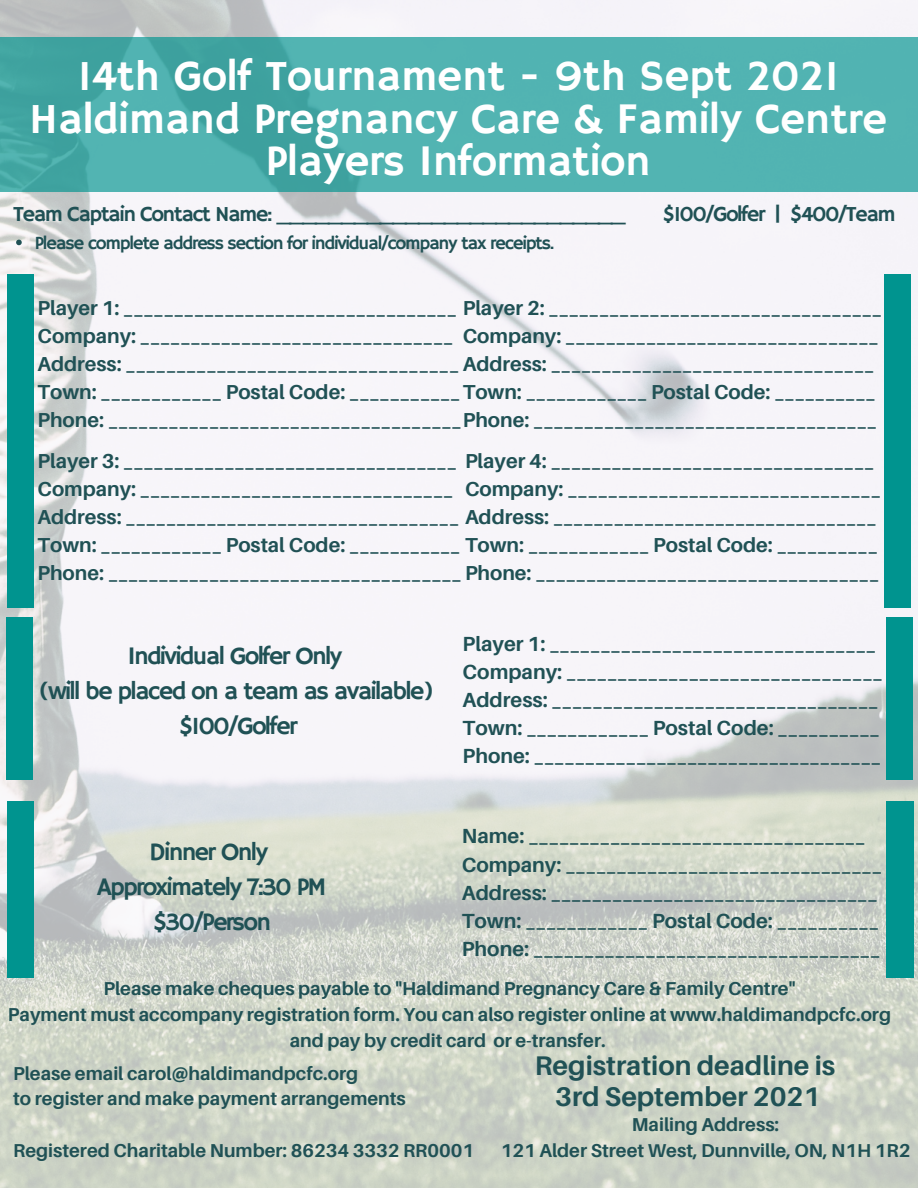
<style>
.page{position:relative;width:918px;height:1188px;background:#fff}
.page>*{position:absolute;margin:0;border:0;box-sizing:border-box;transform-origin:0 0}
.t1{font:43.65px "Hammersmith One";letter-spacing:-.01em;color:#fff}
.t2{font:700 27px "Aileron";color:#205155}
.t3{font:25.2px "Hammersmith One";letter-spacing:-.07em;color:#205155}
.t4{font:21.75px "Hammersmith One";letter-spacing:-.07em;color:#205155}
.t5{font:700 20.4px/28.2px "Aileron";color:#205155}
.t6{font:700 20.25px/28.2px "Aileron";color:#205155}
.t7{font:700 18.75px/25.8px "Aileron";color:#205155;text-align:center}
.t8{font:18.75px "Hammersmith One";letter-spacing:-.07em;color:#205155}
</style>
<div class="page">
<img style="left:0;top:0;width:918px;height:1188px">
<div style="left:0;top:38px;width:918px;height:154px;background:linear-gradient(to right,#45a8a6,#55b7b6)"></div>
<svg style="left:16px;top:240px;width:6px;height:5px"></svg>
<div style="left:885px;top:275px;width:26px;height:333px;background:#00948f"></div>
<div style="left:7px;top:275px;width:27px;height:333px;background:#00948f"></div>
<div style="left:886px;top:617px;width:26px;height:162px;background:#00948f"></div>
<div style="left:7px;top:617px;width:26px;height:162px;background:#00948f"></div>
<div style="left:887px;top:801px;width:26px;height:177px;background:#00948f"></div>
<div style="left:7px;top:801px;width:27px;height:177px;background:#00948f"></div>
<p class="t1" style="left:77px;top:51px;width:763px">14th Golf Tournament - 9th Sept 2021</p>
<p class="t1" style="left:29px;top:93px;width:860px">Haldimand Pregnancy Care &amp; Family Centre</p>
<p class="t1" style="left:266px;top:136px;width:386px">Players Information</p>
<p class="t4" style="left:13px;top:201px;width:614px">Team Captain Contact Name: ___________________________</p>
<p class="t4" style="left:663px;top:201px;width:235px">$100/Golfer | $400/Team</p>
<p class="t8" style="left:35px;top:232px;width:521px">Please complete address section for individual/company tax receipts.</p>
<p class="t6" style="left:37px;top:293px;width:846px">Player 1: _________________________________ Player 2: _________________________________</p>
<p class="t6" style="left:463px;top:321px;width:417px">Company: _______________________________</p>
<p class="t6" style="left:37px;top:349px;width:838px">Address: _________________________________ Address: ________________________________</p>
<p class="t6" style="left:37px;top:377px;width:841px">Town: ____________ Postal Code: ___________Town: ____________ Postal Code: __________<br>Phone: ___________________________________Phone: __________________________________</p>
<p class="t6" style="left:37px;top:321px;width:417px">Company: _______________________________</p>
<p class="t6" style="left:37px;top:446px;width:838px">Player 3: _________________________________ Player 4: ________________________________</p>
<p class="t6" style="left:37px;top:474px;width:417px">Company: _______________________________</p>
<p class="t6" style="left:37px;top:502px;width:841px">Address: _________________________________ Address: ________________________________</p>
<p class="t6" style="left:37px;top:530px;width:843px">Town: ____________ Postal Code: ___________ Town: ____________ Postal Code: __________<br>Phone: ___________________________________ Phone: __________________________________</p>
<p class="t6" style="left:465px;top:474px;width:417px">Company: _______________________________</p>
<p class="t3" style="left:127px;top:642px;width:216px">Individual Golfer Only</p>
<p class="t3" style="left:38px;top:677px;width:397px">(will be placed on a team as available)</p>
<p class="t3" style="left:179px;top:711px;width:120px">$100/Golfer</p>
<p class="t3" style="left:149px;top:837px;width:120px">Dinner Only</p>
<p class="t3" style="left:97px;top:872px;width:231px">Approximately 7:30 PM</p>
<p class="t3" style="left:153px;top:907px;width:120px">$30/Person</p>
<p class="t5" style="left:463px;top:629px;width:415px">Player 1: ________________________________</p>
<p class="t5" style="left:463px;top:657px;width:422px">Company: _______________________________</p>
<p class="t5" style="left:463px;top:685px;width:417px">Address: ________________________________</p>
<p class="t5" style="left:463px;top:713px;width:420px">Town: ____________ Postal Code: __________<br>Phone: __________________________________</p>
<p class="t5" style="left:462px;top:822px;width:405px">Name: _________________________________</p>
<p class="t5" style="left:462px;top:850px;width:422px">Company: _______________________________</p>
<p class="t5" style="left:462px;top:878px;width:417px">Address: ________________________________</p>
<p class="t5" style="left:462px;top:906px;width:420px">Town: ____________ Postal Code: __________<br>Phone: __________________________________</p>
<p class="t7" style="left:103px;top:975px;width:694px">Please make cheques payable to "Haldimand Pregnancy Care &amp; Family Centre"</p>
<p class="t7" style="left:8px;top:1001px;width:885px">Payment must accompany registration form. You can also register online at www.haldimandpcfc.org and pay by credit card or e-transfer.</p>
<p class="t7" style="left:13px;top:1060px;width:347px">Please email carol@haldimandpcfc.org</p>
<p class="t7" style="left:13px;top:1086px;width:394px">to register and make payment arrangements</p>
<p class="t7" style="left:13px;top:1137px;width:463px">Registered Charitable Number: 86234 3332 RR0001</p>
<p class="t2" style="left:535px;top:1049px;width:302px">Registration deadline is</p>
<p class="t2" style="left:555px;top:1079px;width:267px">3rd September 2021</p>
<p class="t7" style="left:632px;top:1112px;width:149px">Mailing Address:</p>
<p class="t7" style="left:501px;top:1137px;width:411px">121 Alder Street West, Dunnville, ON, N1H 1R2</p>
</div>
